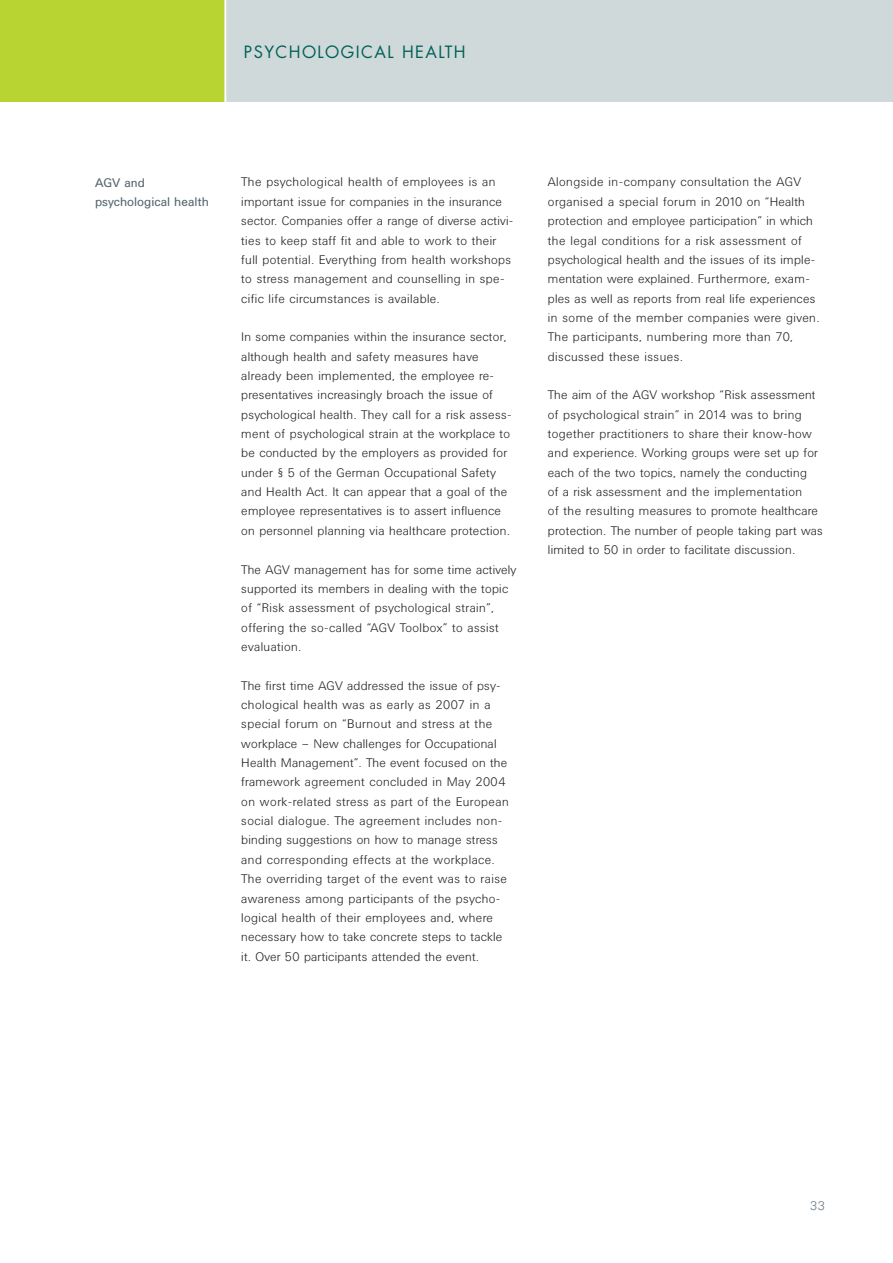
<style>
.page{position:relative;width:893px;height:1263px;background:#fff}
.page>*{position:absolute;margin:0;border:0;box-sizing:border-box;transform-origin:0 0}
.t1{font:16.5px "Futura";letter-spacing:.085em;color:#006058}
.t2{font:300 12.3px/19.4px "Univers BQ";letter-spacing:.025em;color:#231f20}
.t3{font:12.3px/19.4px "Univers BQ";color:#54666f}
.t4{font:300 12.3px "Univers BQ";color:#62747d}
</style>
<div class="page">
<div style="left:225px;top:0;width:668px;height:102px;background:#cfd9d9"></div>
<div style="left:0;top:0;width:225px;height:102px;background:#b8d433"></div>
<hr style="left:224px;top:0;width:2px;height:102px;background:#fff">
<h1 class="t1" style="left:244px;top:44px;width:223px">PSYCHOLOGICAL HEALTH</h1>
<p class="t3" style="left:95px;top:174px;width:116px">AGV and psychological health</p>
<p class="t2" style="left:241px;top:174px;width:274px">The psychological health of employees is an important issue for companies in the insurance sector. Companies offer a range of diverse activi&shy;ties to keep staff fit and able to work to their full potential. Everything from health workshops to stress management and counselling in spe&shy;cific life circumstances is available.</p>
<p class="t2" style="left:241px;top:329px;width:272px">In some companies within the insurance sector, although health and safety measures have already been implemented, the employee re&shy;presentatives increasingly broach the issue of psychological health. They call for a risk assess&shy;ment of psychological strain at the workplace to be conducted by the employers as provided for under § 5 of the German Occupational Safety and Health Act. It can appear that a goal of the employee representatives is to assert influence on personnel planning via healthcare protection.</p>
<p class="t2" style="left:241px;top:561px;width:277px">The AGV management has for some time actively supported its members in dealing with the topic of “Risk assessment of psychological strain”, offering the so-called “AGV Toolbox” to assist evaluation.</p>
<p class="t2" style="left:241px;top:677px;width:269px">The first time AGV addressed the issue of psy&shy;chological health was as early as 2007 in a special forum on “Burnout and stress at the work place – New challenges for Occupational Health Management”. The event focused on the framework agreement concluded in May 2004 on work-related stress as part of the European social dialogue. The agreement includes non&shy;binding suggestions on how to manage stress and corresponding effects at the workplace.<br>The overriding target of the event was to raise awareness among participants of the psycho - logical health of their employees and, where necessary how to take concrete steps to tackle it. Over 50 participants attended the event.</p>
<p class="t2" style="left:548px;top:174px;width:273px">Alongside in-company consultation the AGV organised a special forum in 2010 on “Health protection and employee participation” in which the legal conditions for a risk assessment of psychological health and the issues of its imple&shy;mentation were explained. Furthermore, exam&shy;ples as well as reports from real life experiences in some of the member companies were given.<br>The participants, num bering more than 70, discussed these issues.</p>
<p class="t2" style="left:548px;top:387px;width:276px">The aim of the AGV workshop “Risk assessment of psychological strain” in 2014 was to bring together practitioners to share their know-how and experience. Working groups were set up for each of the two topics, namely the conducting<br>of a risk assessment and the implementation<br>of the resulting measures to promote healthcare protection. The number of people taking part was limited to 50 in order to facilitate discussion.</p>
<p class="t4" style="left:810px;top:1202px;width:16px">33</p>
</div>
